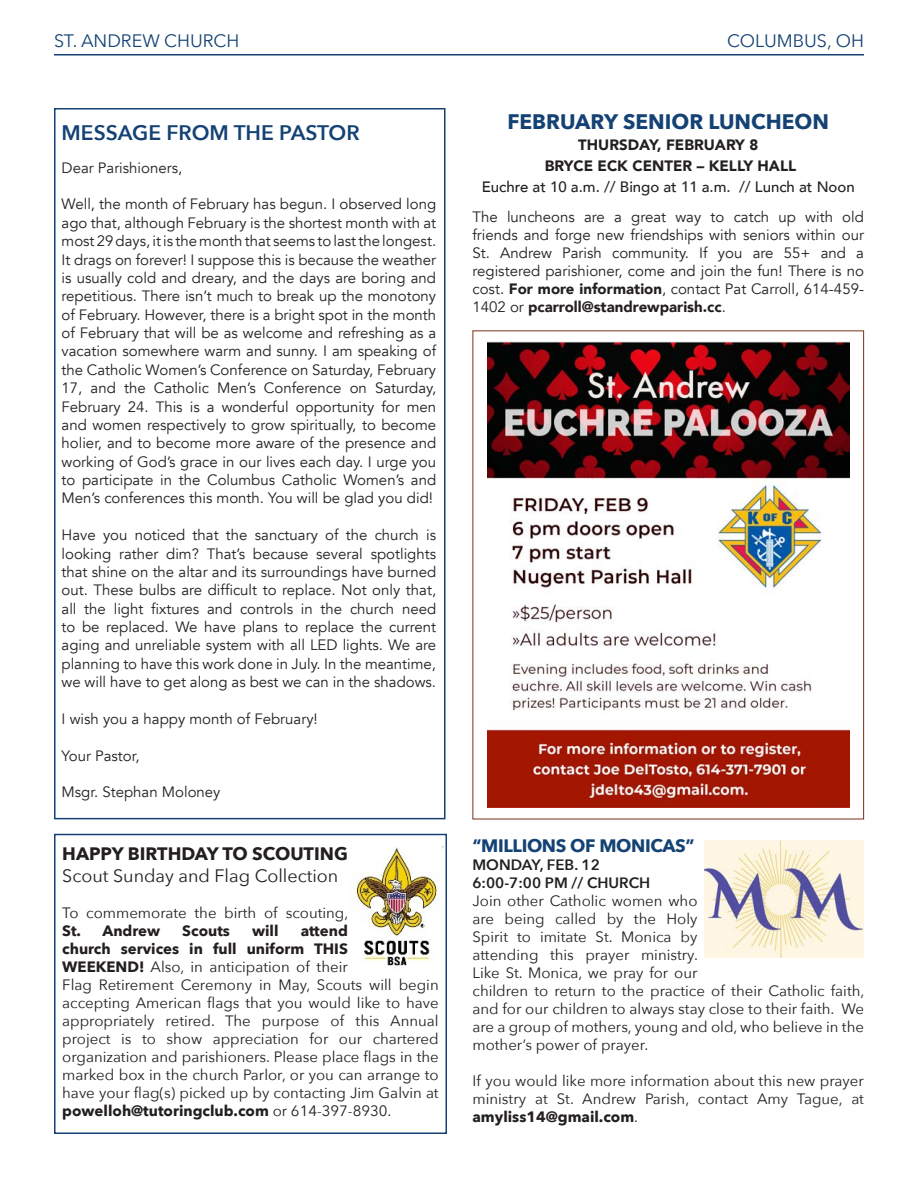
<style>
.page{position:relative;width:918px;height:1188px;background:#fff}
.page>*{position:absolute;margin:0;border:0;box-sizing:border-box;transform-origin:0 0}
.t1{font:700 21px "Avenir Next";color:#144274}
.t2{font:600 21px "Avenir Next";color:#144274}
.t3{font:18px "Avenir Next";color:#231f20}
.t4{font:18px "Avenir Next";color:#144274}
.t5{font:700 18px "Avenir Next";color:#231f20}
.t6{font:700 18px "Avenir Next";letter-spacing:-.02em;color:#144274}
.t7{font:15px/18.5px "Avenir";color:#231f20;text-align:justify}
.t8{font:15px/18px "Avenir Next";color:#231f20}
.t9{font:900 15px "Avenir";color:#231f20}
.t10{font:500 15px "Avenir";color:#231f20}
.t11{font:600 15px "Avenir Next";color:#231f20}
.t12{font:700 15px "Avenir Next";color:#231f20}
.s1{font-weight:700}
.s2{font-weight:900}
</style>
<div class="page">
<hr style="left:54px;top:54px;width:810px;height:2px;background:#144274">
<div style="left:54px;top:108px;width:392px;height:711px;border:2px solid #144274"></div>
<img style="left:487px;top:341px;width:362px;height:466px">
<img style="left:704px;top:840px;width:160px;height:118px">
<div style="left:54px;top:834px;width:393px;height:300px;border:2px solid #144274"></div>
<img style="left:355px;top:847px;width:89px;height:119px">
<p class="t4" style="left:54px;top:25px;width:187px">ST. ANDREW CHURCH</p>
<p class="t4" style="left:727px;top:26px;width:138px">COLUMBUS, OH</p>
<p class="t2" style="left:62px;top:114px;width:300px">MESSAGE FROM THE PASTOR</p>
<p class="t7" style="left:62px;top:159px;width:122px">Dear Parishioners,</p>
<p class="t7" style="left:62px;top:195px;width:376px">Well, the month of February has begun. I observed long ago that, although February is the shortest month with at most 29 days, it is the month that seems to last the longest.<br>It drags on forever! I suppose this is because the weather is usually cold and dreary, and the days are boring and repetitious. There isn’t much to break up the monotony of February. However, there is a bright spot in the month of February that will be as welcome and refreshing as a vacation somewhere warm and sunny. I am speaking of the Catholic Women’s Conference on Saturday, February 17, and the Catholic Men’s Conference on Saturday, February 24. This is a wonderful opportunity for men and women respectively to grow spiritually, to become holier, and to become more aware of the presence and working of God’s grace in our lives each day. I urge you to participate in the Columbus Catholic Women’s and Men’s conferences this month. You will be glad you did!</p>
<p class="t7" style="left:62px;top:526px;width:376px">Have you noticed that the sanctuary of the church is looking rather dim? That’s because several spotlights that shine on the altar and its surroundings have burned out. These bulbs are difficult to replace. Not only that, all the light fixtures and controls in the church need to be replaced. We have plans to replace the current aging and unreliable system with all LED lights. We are planning to have this work done in July. In the meantime, we will have to get along as best we can in the shadows.</p>
<p class="t7" style="left:62px;top:710px;width:258px">I wish you a happy month of February!</p>
<p class="t7" style="left:62px;top:747px;width:80px">Your Pastor,</p>
<p class="t7" style="left:62px;top:783px;width:160px">Msgr. Stephan Moloney</p>
<p class="t5" style="left:62px;top:838px;width:287px">HAPPY BIRTHDAY TO SCOUTING</p>
<p class="t3" style="left:62px;top:860px;width:278px">Scout Sunday and Flag Collection</p>
<p class="t8" style="left:62px;top:903px;width:288px">To commemorate the birth of scouting,<br><span class="s1">St. Andrew</span></p>
<p class="t8" style="left:62px;top:921px;width:378px;text-indent:238px"><span class="s1">attend<br>church services in full uniform THIS<br>WEEKEND!</span> Also, in anticipation of their<br>Flag Retirement Ceremony in May, Scouts will begin accepting American flags that you would like to have appropriately retired. The purpose of this Annual project is to show appreciation for our chartered organization and parishioners. Please place flags in the marked box in the church Parlor, or you can arrange to have your flag(s) picked up by contacting Jim Galvin at <span class="s1">powelloh@tutoringclub.com</span> or 614-397-8930.</p>
<p class="t12" style="left:182px;top:917px;width:49px">Scouts</p>
<p class="t12" style="left:252px;top:917px;width:28px">will</p>
<p class="t1" style="left:507px;top:103px;width:323px">FEBRUARY SENIOR LUNCHEON</p>
<p class="t9" style="left:578px;top:132px;width:181px">THURSDAY, FEBRUARY 8</p>
<p class="t9" style="left:545px;top:153px;width:253px">BRYCE ECK CENTER – KELLY HALL</p>
<p class="t10" style="left:482px;top:174px;width:375px">Euchre at 10 a.m. // Bingo at 11 a.m. // Lunch at Noon</p>
<p class="t7" style="left:473px;top:208px;width:393px;line-height:18px">The luncheons are a great way to catch up with old friends and forge new friendships with seniors within our St. Andrew Parish community. If you are 55+ and a registered parishioner, come and join the fun! There is no cost. <span class="s2">For more information</span>, contact Pat Carroll, 614-459- 1402 or <span class="s2">pcarroll@standrewparish.cc</span>.</p>
<p class="t6" style="left:472px;top:830px;width:224px">“MILLIONS OF MONICAS”</p>
<p class="t11" style="left:472px;top:852px;width:129px">MONDAY, FEB. 12</p>
<p class="t11" style="left:472px;top:870px;width:179px">6:00-7:00 PM // CHURCH</p>
<p class="t8" style="left:472px;top:891px;width:393px">Join other Catholic women who<br>are being called by the Holy<br>Spirit to imitate St. Monica by<br>attending this prayer ministry.<br>Like St. Monica, we pray for our<br>children to return to the practice of their Catholic faith, and for our children to always stay close to their faith. We are a group of mothers, young and old, who believe in the mother’s power of prayer.</p>
<p class="t8" style="left:472px;top:1071px;width:393px;text-align:justify">If you would like more information about this new prayer ministry at St. Andrew Parish, contact Amy Tague, at <span class="s1">amyliss14@gmail.com</span>.</p>
</div>
